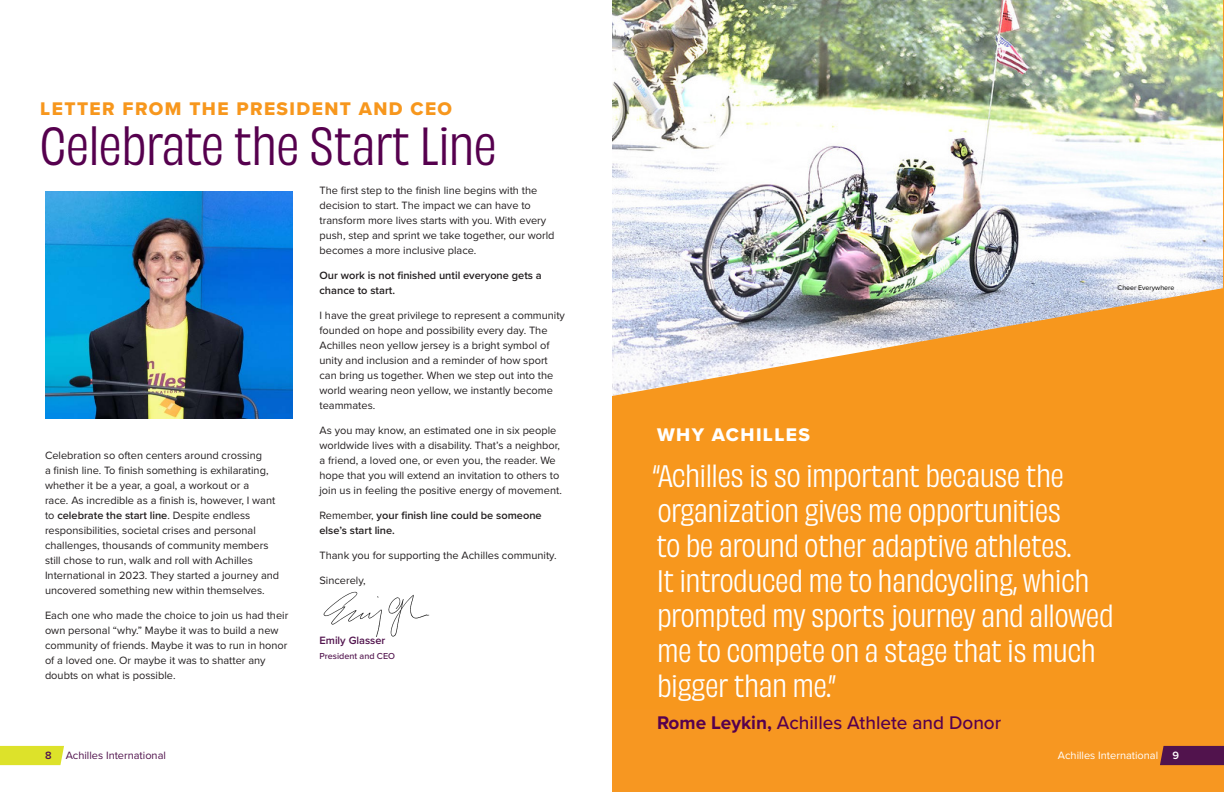
<style>
.page{position:relative;width:1224px;height:792px;background:#fff}
.page>*{position:absolute;margin:0;border:0;box-sizing:border-box;transform-origin:0 0}
.t1{font:50px "Obviously Narw";color:#56004e}
.H3{font:29px/35px "Obviously Narw";color:#fff}
.t2{font:500 19px "Proxima Nova";color:#56004e}
.H5{font:19px "Proxima Nova Extrabld";letter-spacing:.075em;color:#f7971d}
.H5-2{font:19px "Proxima Nova Extrabld";letter-spacing:.075em;color:#fff}
.t3{font:11px/15px "Proxima Nova";color:#231f20}
.t4{font:600 11px/15px "Proxima Nova";color:#231f20}
.t5{font:11px "Proxima Nova";color:#51134d}
.t6{font:11px "Proxima Nova";color:#fff}
.t7{font:600 11px "Proxima Nova";color:#51134d}
.t8{font:600 11px "Proxima Nova";color:#fff}
.t9{font:500 9px "Proxima Nova";color:#51134d}
.t10{font:7px "Proxima Nova";color:#000}
.s1{font-weight:600}
.s2{font-weight:400}
.s3{font-weight:700}
</style>
<div class="page">
<div style="left:612px;top:0;width:612px;height:792px;background:#f79721"></div>
<svg style="left:1160px;top:746px;width:64px;height:19px"></svg>
<svg style="left:0;top:746px;width:64px;height:19px"></svg>
<img style="left:612px;top:0;width:611px;height:288px">
<svg style="left:612px;top:288px;width:611px;height:108px"></svg>
<img style="left:45px;top:191px;width:247px;height:228px">
<img style="left:323px;top:591px;width:107px;height:46px">
<h1 class="H5" style="left:40px;top:95px;width:413px">LETTER FROM THE PRESIDENT AND CEO</h1>
<h2 class="t1" style="left:40px;top:110px;width:458px">Celebrate the Start Line</h2>
<p class="t3" style="left:45px;top:447px;width:236px">Celebration so often centers around crossing<br>a finish line. To finish something is exhilarating, whether it be a year, a goal, a workout or a<br>race. As incredible as a finish is, however, I want to <span class="s1">celebrate the start line</span>. Despite endless responsibilities, societal crises and personal challenges, thousands of community members still chose to run, walk and roll with Achilles International in 2023. They started a journey and uncovered something new within themselves.</p>
<p class="t3" style="left:45px;top:607px;width:245px">Each one who made the choice to join us had their own personal “why.” Maybe it was to build a new community of friends. Maybe it was to run in honor of a loved one. Or maybe it was to shatter any doubts on what is possible.</p>
<p class="t3" style="left:320px;top:182px;width:237px">The first step to the finish line begins with the decision to start. The impact we can have to transform more lives starts with you. With every push, step and sprint we take together, our world becomes a more inclusive place.</p>
<p class="t4" style="left:320px;top:268px;width:224px">Our work is not finished until everyone gets a chance to start.</p>
<p class="t3" style="left:320px;top:307px;width:247px">I have the great privilege to represent a community founded on hope and possibility every day. The Achilles neon yellow jersey is a bright symbol of unity and inclusion and a reminder of how sport can bring us together. When we step out into the world wearing neon yellow, we instantly become teammates.</p>
<p class="t3" style="left:320px;top:422px;width:244px">As you may know, an estimated one in six people worldwide lives with a disability. That’s a neighbor, a friend, a loved one, or even you, the reader. We hope that you will extend an invitation to others to join us in feeling the positive energy of movement.</p>
<p class="t4" style="left:320px;top:508px;width:224px"><span class="s2">Remember,</span> your finish line could be someone else’s start line.</p>
<p class="t3" style="left:320px;top:547px;width:239px">Thank you for supporting the Achilles community.</p>
<p class="t3" style="left:320px;top:572px;width:48px">Sincerely,</p>
<p class="t7" style="left:320px;top:632px;width:67px">Emily Glasser</p>
<p class="t9" style="left:320px;top:649px;width:77px">President and CEO</p>
<h1 class="H5-2" style="left:657px;top:420px;width:155px">WHY ACHILLES</h1>
<p class="t10" style="left:1118px;top:283px;width:58px">Cheer Everywhere</p>
<h2 class="H3" style="left:653px;top:456px;width:462px">“Achilles is so important because the organization gives me opportunities<br>to be around other adaptive athletes.<br>It introduced me to handcycling, which prompted my sports journey and allowed me to compete on a stage that is much bigger than me.”</h2>
<h3 class="t2" style="left:657px;top:709px;width:346px"><span class="s3">Rome Leykin,</span> Achilles Athlete and Donor</h3>
<p class="t7" style="left:45px;top:747px;width:8px">8</p>
<p class="t5" style="left:66px;top:747px;width:102px">Achilles International</p>
<p class="t6" style="left:1058px;top:747px;width:102px">Achilles International</p>
<p class="t8" style="left:1172px;top:747px;width:8px">9</p>
</div>
